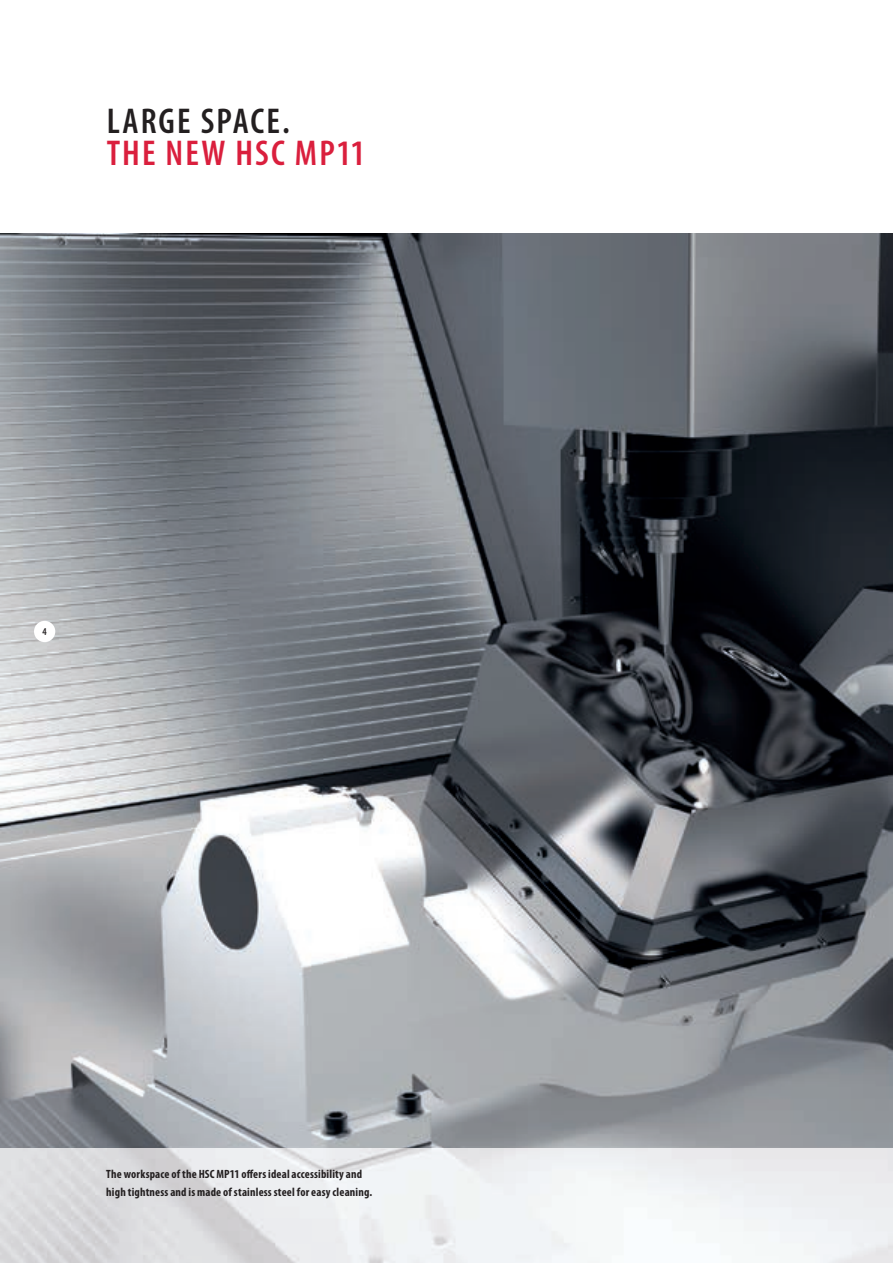
<style>
.page{position:relative;width:893px;height:1263px;background:#fff}
.page>*{position:absolute;margin:0;border:0;box-sizing:border-box;transform-origin:0 0}
.t1{font:600 condensed 36px "Myriad Pro";letter-spacing:.06em;color:#da1f3d}
.t2{font:600 condensed 36px "Myriad Pro";letter-spacing:.055em;color:#231f20}
.t3{font:700 condensed 12px/18px "Myriad Pro";letter-spacing:.015em;color:#231f20}
.t4{font:600 condensed 10.5px "Myriad Pro";color:#231f20}
</style>
<div class="page">
<img style="left:0;top:234px;width:893px;height:1029px">
<div style="left:34px;top:621px;width:21px;height:21px;background:#fff;border-radius:50%"></div>
<h1 class="t2" style="left:107px;top:102px;width:185px">LARGE SPACE.</h1>
<h1 class="t1" style="left:107px;top:133px;width:260px">THE NEW HSC MP11</h1>
<p class="t4" style="left:43px;top:626px;width:6px">4</p>
<p class="t3" style="left:106px;top:1165px;width:268px">The workspace of the HSC MP11 offers ideal accessibility and high tightness and is made of stainless steel for easy cleaning.</p>
</div>
